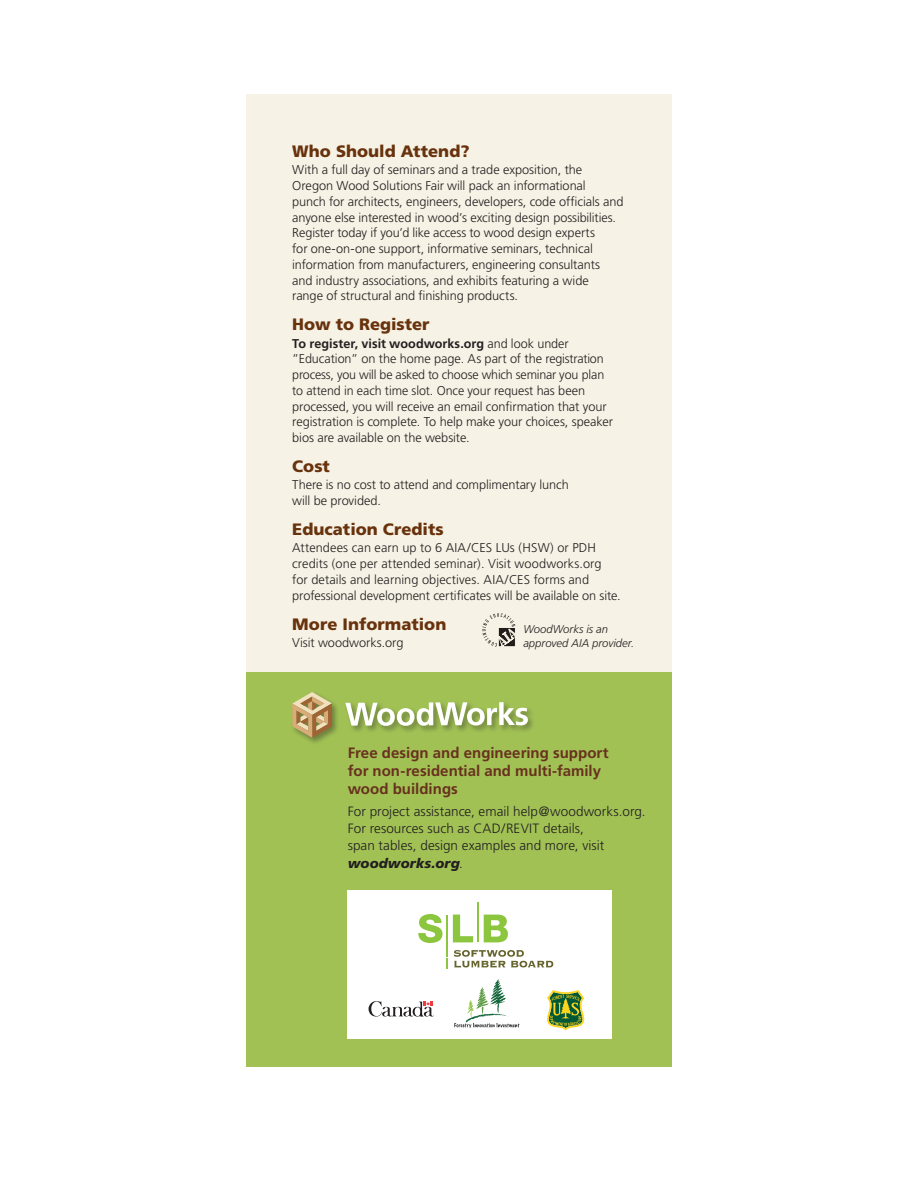
<style>
.page{position:relative;width:918px;height:1188px;background:#fff}
.page>*{position:absolute;margin:0;border:0;box-sizing:border-box;transform-origin:0 0}
.How_To_Reg-Sub-head{font:900 16.5px "Frutiger";letter-spacing:.005em;color:#68320d}
.t1{font:700 15px/18px "Frutiger";color:#68311e}
.t2{font:300 13.5px/17.2px "Frutiger";letter-spacing:.005em;color:#231f20}
.How_To_Reg-Body{font:300 12.75px/15.8px "Frutiger";letter-spacing:-.005em;color:#231f20}
.How_To_Reg-Body-2{font:italic 300 11.25px/13.5px "Frutiger";color:#231f20}
.s1{font-weight:700}
.s2{font-weight:900;font-style:italic}
</style>
<div class="page">
<div style="left:246px;top:94px;width:426px;height:964px;background:#f6f2e5"></div>
<div style="left:246px;top:672px;width:426px;height:394px;background:#a1c155"></div>
<svg style="left:482px;top:613px;width:34px;height:34px"></svg>
<div style="left:290px;top:691px;width:246px;height:55px;background:#231f20;opacity:.4"></div>
<svg style="left:292px;top:692px;width:40px;height:46px"></svg>
<svg style="left:345px;top:702px;width:183px;height:24px"></svg>
<div style="left:348px;top:891px;width:264px;height:148px;background:#fff"></div>
<svg style="left:454px;top:979px;width:65px;height:49px"></svg>
<svg style="left:418px;top:914px;width:24px;height:29px"></svg>
<svg style="left:453px;top:915px;width:20px;height:27px"></svg>
<svg style="left:484px;top:914px;width:24px;height:28px"></svg>
<hr style="left:446px;top:915px;width:2px;height:41px;background:#8bc63e">
<svg style="left:446px;top:958px;width:2px;height:10px"></svg>
<hr style="left:477px;top:903px;width:2px;height:39px;background:#8bc63e">
<svg style="left:454px;top:950px;width:99px;height:18px"></svg>
<svg style="left:369px;top:1001px;width:65px;height:16px"></svg>
<svg style="left:547px;top:990px;width:37px;height:41px"></svg>
<p class="How_To_Reg-Sub-head" style="left:292px;top:141px;width:179px">Who Should Attend?</p>
<p class="How_To_Reg-Body" style="left:292px;top:162px;width:333px">With a full day of seminars and a trade exposition, the Oregon Wood Solutions Fair will pack an informational<br>punch for architects, engineers, developers, code officials and anyone else interested in wood’s exciting design possibilities.<br>Register today if you’d like access to wood design experts<br>for one-on-one support, informative seminars, technical information from manufacturers, engineering consultants and industry associations, and exhibits featuring a wide<br>range of structural and finishing products.</p>
<p class="How_To_Reg-Sub-head" style="left:292px;top:315px;width:139px">How to Register</p>
<p class="How_To_Reg-Body" style="left:292px;top:335px;width:322px"><span class="s1">To register, visit woodworks.org</span> and look under ”Education” on the home page. As part of the registration process, you will be asked to choose which seminar you plan to attend in each time slot. Once your request has been processed, you will receive an email confirmation that your registration is complete. To help make your choices, speaker bios are available on the website.</p>
<p class="How_To_Reg-Sub-head" style="left:292px;top:456px;width:39px">Cost</p>
<p class="How_To_Reg-Body" style="left:292px;top:477px;width:278px">There is no cost to attend and complimentary lunch will be provided.</p>
<p class="How_To_Reg-Sub-head" style="left:292px;top:519px;width:153px">Education Credits</p>
<p class="How_To_Reg-Body" style="left:292px;top:540px;width:330px">Attendees can earn up to 6 AIA/CES LUs (HSW) or PDH credits (one per attended seminar). Visit woodworks.org<br>for details and learning objectives. AIA/CES forms and professional development certificates will be available on site.</p>
<p class="How_To_Reg-Sub-head" style="left:292px;top:614px;width:156px">More Information</p>
<p class="How_To_Reg-Body" style="left:292px;top:634px;width:113px">Visit woodworks.org</p>
<p class="How_To_Reg-Body-2" style="left:523px;top:623px;width:112px">WoodWorks is an approved AIA provider.</p>
<p class="t1" style="left:348px;top:744px;width:262px">Free design and engineering support for non-residential and multi-family wood buildings</p>
<p class="t2" style="left:348px;top:803px;width:299px">For project assistance, email help@woodworks.org.<br>For resources such as CAD/REVIT details,<br>span tables, design examples and more, visit <span class="s2">woodworks.org</span>.</p>
</div>
